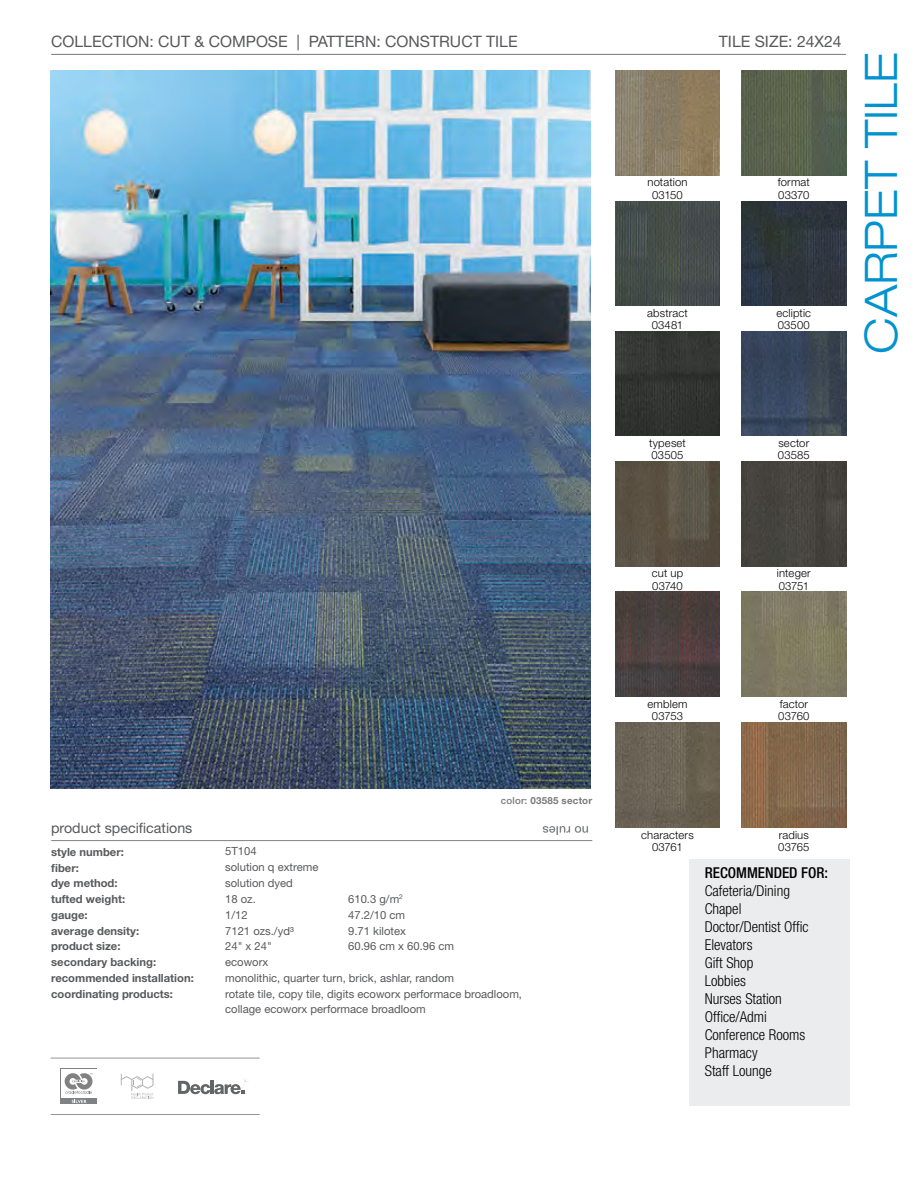
<style>
.page{position:relative;width:918px;height:1188px;background:#fff}
.page>*{position:absolute;margin:0;border:0;box-sizing:border-box;transform-origin:0 0}
.t1{font:300 expanded 45px "Helvetica Neue LT Std";color:#0093d0}
.t2{font:15.75px "Helvetica Neue LT";color:#58595b}
.t3{font:300 condensed 15px/18px "Helvetica Neue LT Std";color:#000}
.t4{font:14.25px "Helvetica Neue LT";color:#58595b}
.t5{font:11.25px/15.8px "Helvetica Neue LT";color:#58595b}
.t6{font:300 11.25px/12.3px "Helvetica Neue LT";letter-spacing:.015em;color:#000}
.t7{font:700 11.25px/15.8px "Helvetica Neue LT";color:#58595b}
.t8{font:700 9.75px "Helvetica Neue LT";letter-spacing:.02em;color:#77787b}
.s1{font-weight:500}
</style>
<div class="page">
<svg style="left:178px;top:1079px;width:70px;height:15px"></svg>
<div style="left:60px;top:1099px;width:37px;height:5px;background:#808184"></div>
<div style="left:60px;top:1069px;width:37px;height:29px;background:#808184"></div>
<div style="left:61px;top:1069px;width:36px;height:29px;background:#fff"></div>
<svg style="left:72px;top:1100px;width:15px;height:3px"></svg>
<svg style="left:65px;top:1073px;width:27px;height:21px"></svg>
<svg style="left:121px;top:1074px;width:35px;height:25px"></svg>
<hr style="left:51px;top:1058px;width:209px;height:1px;background:#58595b">
<hr style="left:51px;top:1114px;width:209px;height:1px;background:#58595b">
<img style="left:615px;top:71px;width:105px;height:104px">
<img style="left:615px;top:201px;width:105px;height:104px">
<img style="left:615px;top:331px;width:105px;height:105px">
<img style="left:615px;top:462px;width:105px;height:104px">
<img style="left:615px;top:592px;width:105px;height:104px">
<img style="left:615px;top:723px;width:105px;height:104px">
<img style="left:742px;top:723px;width:104px;height:104px">
<img style="left:742px;top:71px;width:104px;height:104px">
<img style="left:742px;top:201px;width:104px;height:104px">
<img style="left:742px;top:331px;width:104px;height:105px">
<div style="left:742px;top:462px;width:104px;height:104px;background:#46433e"></div>
<img style="left:742px;top:592px;width:104px;height:104px">
<img style="left:51px;top:71px;width:540px;height:717px">
<hr style="left:51px;top:840px;width:541px;height:1px;background:#808285">
<hr style="left:51px;top:54px;width:795px;height:1px;background:#77787b">
<svg style="left:543px;top:826px;width:45px;height:9px"></svg>
<div style="left:689px;top:859px;width:161px;height:247px;background:#ebeced"></div>
<p class="t2" style="left:51px;top:32px;width:468px">COLLECTION: CUT &amp; COMPOSE | PATTERN: CONSTRUCT TILE</p>
<p class="t2" style="left:719px;top:32px;width:124px">TILE SIZE: 24X24</p>
<p class="t6" style="left:647px;top:176px;width:42px;text-align:center">notation<br>03150</p>
<p class="t6" style="left:647px;top:306px;width:42px;text-align:center">abstract<br>03481</p>
<p class="t6" style="left:778px;top:176px;width:34px">format<br>03370</p>
<p class="t6" style="left:777px;top:306px;width:36px">ecliptic<br>03500</p>
<p class="t1" style="left:854px;top:354px;width:303px;rotate:-90deg">CARPET TILE</p>
<p class="t6" style="left:649px;top:437px;width:38px">typeset<br>03505</p>
<p class="t6" style="left:778px;top:437px;width:33px">sector<br>03585</p>
<p class="t4" style="left:51px;top:820px;width:143px">product specifications</p>
<p class="t7" style="left:51px;top:844px;width:75px">style number: fiber:<br>dye method: tufted weight:</p>
<p class="t5" style="left:225px;top:843px;width:95px">5T104<br>solution q extreme solution dyed</p>
<p class="t5" style="left:225px;top:891px;width:32px">18 oz.</p>
<p class="t5" style="left:348px;top:891px;width:56px">610.3 g/m<sup>2</sup></p>
<p class="t8" style="left:501px;top:795px;width:93px"><span class="s1">color:</span> 03585 sector</p>
<p class="t7" style="left:51px;top:907px;width:38px">gauge:</p>
<p class="t5" style="left:225px;top:907px;width:24px">1/12</p>
<p class="t5" style="left:348px;top:907px;width:58px">47.2/10 cm</p>
<p class="t7" style="left:51px;top:923px;width:89px">average density:</p>
<p class="t5" style="left:225px;top:923px;width:70px">7121 ozs./yd³</p>
<p class="t5" style="left:348px;top:923px;width:59px">9.71 kilotex</p>
<p class="t7" style="left:51px;top:938px;width:71px">product size:</p>
<p class="t5" style="left:225px;top:938px;width:48px">24" x 24"</p>
<p class="t5" style="left:348px;top:938px;width:107px">60.96 cm x 60.96 cm</p>
<p class="t7" style="left:51px;top:954px;width:106px">secondary backing:</p>
<p class="t5" style="left:225px;top:954px;width:45px">ecoworx</p>
<p class="t7" style="left:51px;top:970px;width:144px">recommended installation:</p>
<p class="t5" style="left:225px;top:970px;width:231px">monolithic, quarter turn, brick, ashlar, random</p>
<p class="t7" style="left:51px;top:986px;width:123px">coordinating products:</p>
<p class="t5" style="left:225px;top:986px;width:298px">rotate tile, copy tile, digits ecoworx performace broadloom, collage ecoworx performace broadloom</p>
<p class="t6" style="left:652px;top:567px;width:33px">cut up<br>03740</p>
<p class="t6" style="left:647px;top:697px;width:42px;text-align:center">emblem<br>03753</p>
<p class="t6" style="left:777px;top:567px;width:35px">integer<br>03751</p>
<p class="t6" style="left:778px;top:697px;width:33px">factor<br>03760</p>
<p class="t6" style="left:641px;top:828px;width:54px;text-align:center">characters<br>03761</p>
<p class="t6" style="left:778px;top:828px;width:33px">radius<br>03765</p>
<p class="t3" style="left:705px;top:864px;width:125px"><span class="s1">RECOMMENDED FOR:<br></span>Cafeteria/Dining<br>Chapel<br>Doctor/Dentist Offic<br>Elevators<br>Gift Shop<br>Lobbies<br>Nurses Station<br>Office/Admi<br>Conference Rooms<br>Pharmacy<br>Staff Lounge</p>
</div>
